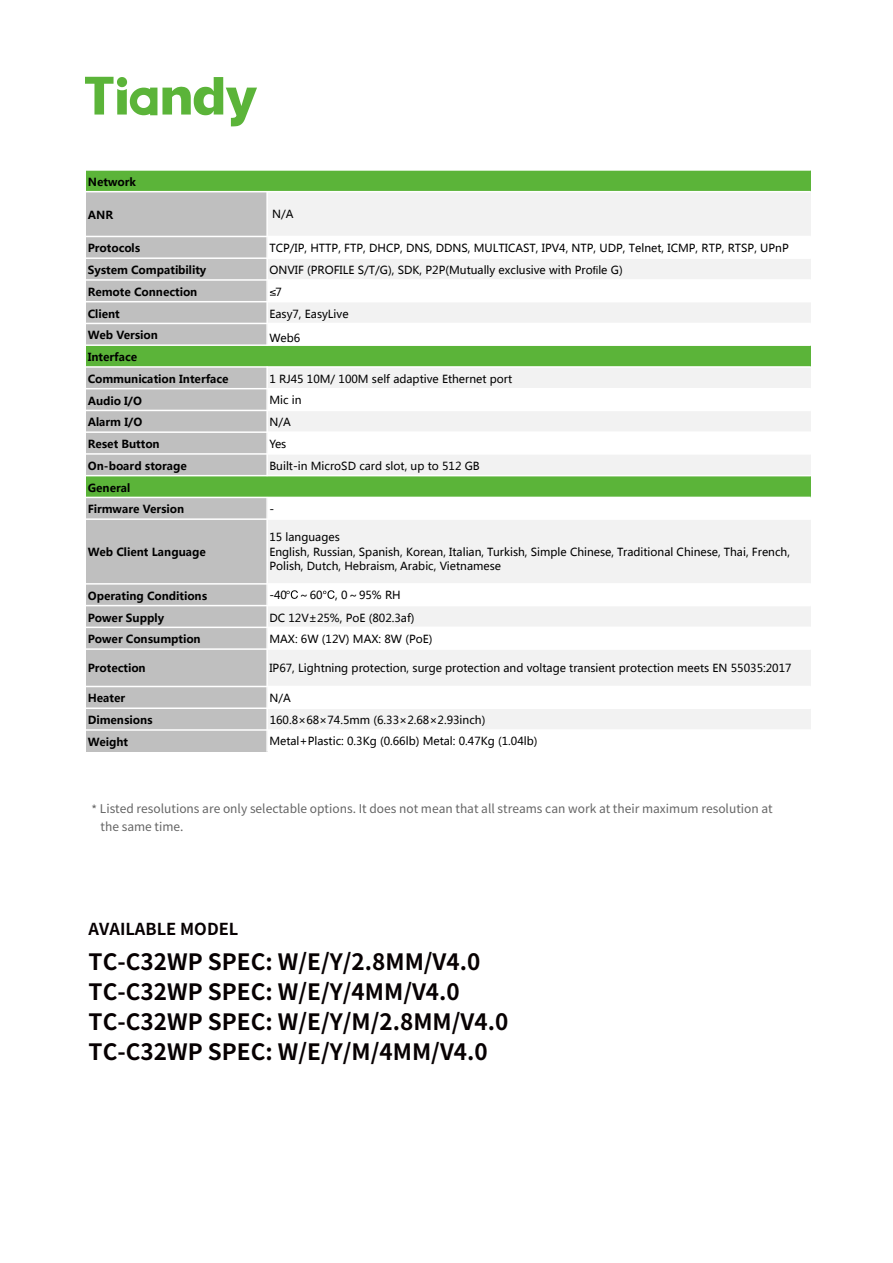
<style>
.page{position:relative;width:893px;height:1263px;background:#fff}
.page>*{position:absolute;margin:0;border:0;box-sizing:border-box;transform-origin:0 0}
.t1{font:700 22.5px/30px "Source Han Sans CN";color:#070102}
.t2{font:700 16.5px "Source Han Sans CN";color:#070102}
.t3{font:12px/18.6px "Source Han Sans CN";color:#646464}
.t4{font:10.95px/14.5px "Microsoft Ya Hei";color:#000}
.t5{font:700 10.95px/21.8px "Microsoft Ya Hei";color:#000}
.s1{font-family:"Helvetica"}
</style>
<div class="page">
<svg style="left:85px;top:77px;width:172px;height:49px"></svg>
<div style="left:86px;top:170px;width:725px;height:22px;background:#5bb439"></div>
<div style="left:86px;top:192px;width:181px;height:44px;background:#bfbfbf"></div>
<div style="left:267px;top:192px;width:544px;height:44px;background:#f2f2f2"></div>
<div style="left:86px;top:236px;width:181px;height:22px;background:#bfbfbf"></div>
<div style="left:86px;top:258px;width:181px;height:22px;background:#bfbfbf"></div>
<div style="left:267px;top:258px;width:544px;height:22px;background:#f2f2f2"></div>
<div style="left:86px;top:280px;width:181px;height:22px;background:#bfbfbf"></div>
<div style="left:86px;top:302px;width:181px;height:21px;background:#bfbfbf"></div>
<div style="left:267px;top:302px;width:544px;height:21px;background:#f2f2f2"></div>
<div style="left:86px;top:323px;width:181px;height:22px;background:#bfbfbf"></div>
<div style="left:86px;top:345px;width:725px;height:22px;background:#5bb439"></div>
<div style="left:86px;top:367px;width:181px;height:22px;background:#bfbfbf"></div>
<div style="left:267px;top:367px;width:544px;height:22px;background:#f2f2f2"></div>
<div style="left:86px;top:389px;width:181px;height:21px;background:#bfbfbf"></div>
<div style="left:86px;top:410px;width:181px;height:22px;background:#bfbfbf"></div>
<div style="left:267px;top:410px;width:544px;height:22px;background:#f2f2f2"></div>
<div style="left:86px;top:432px;width:181px;height:22px;background:#bfbfbf"></div>
<div style="left:86px;top:454px;width:181px;height:22px;background:#bfbfbf"></div>
<div style="left:267px;top:454px;width:544px;height:22px;background:#f2f2f2"></div>
<div style="left:86px;top:476px;width:725px;height:21px;background:#5bb439"></div>
<div style="left:86px;top:497px;width:181px;height:22px;background:#bfbfbf"></div>
<div style="left:86px;top:519px;width:181px;height:65px;background:#bfbfbf"></div>
<div style="left:267px;top:519px;width:544px;height:65px;background:#f2f2f2"></div>
<div style="left:86px;top:584px;width:181px;height:22px;background:#bfbfbf"></div>
<div style="left:86px;top:606px;width:181px;height:21px;background:#bfbfbf"></div>
<div style="left:267px;top:606px;width:544px;height:21px;background:#f2f2f2"></div>
<div style="left:86px;top:627px;width:181px;height:22px;background:#bfbfbf"></div>
<div style="left:86px;top:649px;width:181px;height:37px;background:#bfbfbf"></div>
<div style="left:267px;top:649px;width:544px;height:37px;background:#f2f2f2"></div>
<div style="left:86px;top:686px;width:181px;height:22px;background:#bfbfbf"></div>
<div style="left:86px;top:708px;width:181px;height:22px;background:#bfbfbf"></div>
<div style="left:267px;top:708px;width:544px;height:22px;background:#f2f2f2"></div>
<div style="left:86px;top:730px;width:181px;height:22px;background:#bfbfbf"></div>
<svg style="left:270px;top:290px;width:6px;height:6px"></svg>
<svg style="left:286px;top:590px;width:12px;height:9px"></svg>
<svg style="left:323px;top:590px;width:11px;height:9px"></svg>
<hr style="left:266px;top:191px;width:2px;height:155px;background:#fff">
<hr style="left:266px;top:366px;width:2px;height:110px;background:#fff">
<hr style="left:266px;top:497px;width:2px;height:255px;background:#fff">
<hr style="left:86px;top:191px;width:725px;height:1px;background:#fff">
<hr style="left:86px;top:236px;width:725px;height:1px;background:#fff">
<hr style="left:86px;top:257px;width:725px;height:2px;background:#fff">
<hr style="left:86px;top:279px;width:725px;height:2px;background:#fff">
<hr style="left:86px;top:301px;width:725px;height:1px;background:#fff">
<hr style="left:86px;top:323px;width:725px;height:1px;background:#fff">
<hr style="left:86px;top:344px;width:725px;height:2px;background:#fff">
<hr style="left:86px;top:366px;width:725px;height:2px;background:#fff">
<hr style="left:86px;top:388px;width:725px;height:1px;background:#fff">
<hr style="left:86px;top:410px;width:725px;height:1px;background:#fff">
<hr style="left:86px;top:431px;width:725px;height:2px;background:#fff">
<hr style="left:86px;top:453px;width:725px;height:2px;background:#fff">
<hr style="left:86px;top:475px;width:725px;height:1px;background:#fff">
<hr style="left:86px;top:497px;width:725px;height:1px;background:#fff">
<hr style="left:86px;top:518px;width:725px;height:2px;background:#fff">
<hr style="left:86px;top:583px;width:725px;height:2px;background:#fff">
<hr style="left:86px;top:605px;width:725px;height:1px;background:#fff">
<hr style="left:86px;top:627px;width:725px;height:1px;background:#fff">
<hr style="left:86px;top:648px;width:725px;height:2px;background:#fff">
<hr style="left:86px;top:686px;width:725px;height:1px;background:#fff">
<hr style="left:86px;top:707px;width:725px;height:2px;background:#fff">
<hr style="left:86px;top:729px;width:725px;height:2px;background:#fff">
<hr style="left:86px;top:169px;width:725px;height:2px;background:#fff">
<p class="t5" style="left:88px;top:171px;width:50px">Network</p>
<p class="t5" style="left:88px;top:203px;width:27px">ANR</p>
<p class="t5" style="left:88px;top:237px;width:54px">Protocols</p>
<p class="t4" style="left:269px;top:241px;width:521px">TCP/IP, HTTP, FTP, DHCP, DNS, DDNS, MULTICAST, IPV4, NTP, UDP, Telnet, ICMP, RTP, RTSP, UPnP</p>
<p class="t5" style="left:88px;top:259px;width:120px">System Compatibility</p>
<p class="t4" style="left:269px;top:263px;width:355px">ONVIF (PROFILE S/T/G), SDK, P2P(Mutually exclusive with Pro<span class="s1">fi</span>le G)</p>
<p class="t5" style="left:88px;top:281px;width:111px">Remote Connection</p>
<p class="t4" style="left:276px;top:284px;width:8px">7</p>
<p class="t5" style="left:88px;top:302px;width:34px">Client</p>
<p class="t4" style="left:269px;top:306px;width:81px">Easy7, EasyLive</p>
<p class="t5" style="left:88px;top:324px;width:72px">Web Version</p>
<p class="t4" style="left:269px;top:331px;width:32px">Web6</p>
<p class="t5" style="left:88px;top:346px;width:142px">Interface<br>Communication Interface</p>
<p class="t4" style="left:272px;top:206px;width:23px">N/A</p>
<p class="t4" style="left:269px;top:371px;width:244px">1 RJ45 10M/ 100M self adaptive Ethernet port</p>
<p class="t5" style="left:88px;top:389px;width:56px">Audio I/O</p>
<p class="t4" style="left:269px;top:393px;width:34px">Mic in</p>
<p class="t5" style="left:88px;top:411px;width:56px">Alarm I/O</p>
<p class="t4" style="left:269px;top:415px;width:23px">N/A</p>
<p class="t5" style="left:88px;top:433px;width:74px">Reset Button</p>
<p class="t4" style="left:269px;top:436px;width:19px">Yes</p>
<p class="t5" style="left:88px;top:455px;width:101px">On-board storage</p>
<p class="t4" style="left:269px;top:458px;width:212px">Built-in MicroSD card slot, up to 512 GB</p>
<p class="t5" style="left:88px;top:476px;width:98px">General<br>Firmware Version</p>
<p class="t4" style="left:269px;top:502px;width:6px">-</p>
<p class="t5" style="left:88px;top:541px;width:120px">Web Client Language</p>
<p class="t4" style="left:269px;top:530px;width:522px">15 languages<br>English, Russian, Spanish, Korean, Italian, Turkish, Simple Chinese, Traditional Chinese, Thai, French,<br>Polish, Dutch, Hebraism, Arabic, Vietnamese</p>
<p class="t5" style="left:88px;top:585px;width:121px">Operating Conditions</p>
<p class="t4" style="left:269px;top:587px;width:133px">-40 ～60 , 0～95% RH</p>
<p class="t5" style="left:88px;top:606px;width:78px">Power Supply</p>
<p class="t4" style="left:269px;top:610px;width:147px">DC 12V±25%, PoE (802.3af)</p>
<p class="t5" style="left:88px;top:628px;width:115px">Power Consumption</p>
<p class="t4" style="left:269px;top:631px;width:165px">MAX: 6W (12V) MAX: 8W (PoE)</p>
<p class="t5" style="left:88px;top:657px;width:60px">Protection</p>
<p class="t4" style="left:269px;top:661px;width:524px">IP67, Lightning protection, surge protection and voltage transient protection meets EN 55035:2017</p>
<p class="t5" style="left:88px;top:687px;width:39px">Heater</p>
<p class="t4" style="left:269px;top:691px;width:23px">N/A</p>
<p class="t5" style="left:88px;top:709px;width:66px">Dimensions<br>Weight</p>
<p class="t4" style="left:270px;top:712px;width:217px">160.8×68×74.5mm (6.33×2.68×2.93inch)</p>
<p class="t4" style="left:269px;top:733px;width:270px">Metal+Plastic: 0.3Kg (0.66lb) Metal: 0.47Kg (1.04lb)</p>
<p class="t3" style="left:101px;top:799px;width:674px;text-indent:-9px">* Listed resolutions are only selectable options. It does not mean that all streams can work at their maximum resolution at the same time.</p>
<h2 class="t2" style="left:89px;top:920px;width:151px">AVAILABLE MODEL</h2>
<h1 class="t1" style="left:89px;top:947px;width:421px">TC-C32WP SPEC: W/E/Y/2.8MM/V4.0<br>TC-C32WP SPEC: W/E/Y/4MM/V4.0<br>TC-C32WP SPEC: W/E/Y/M/2.8MM/V4.0<br>TC-C32WP SPEC: W/E/Y/M/4MM/V4.0</h1>
</div>
